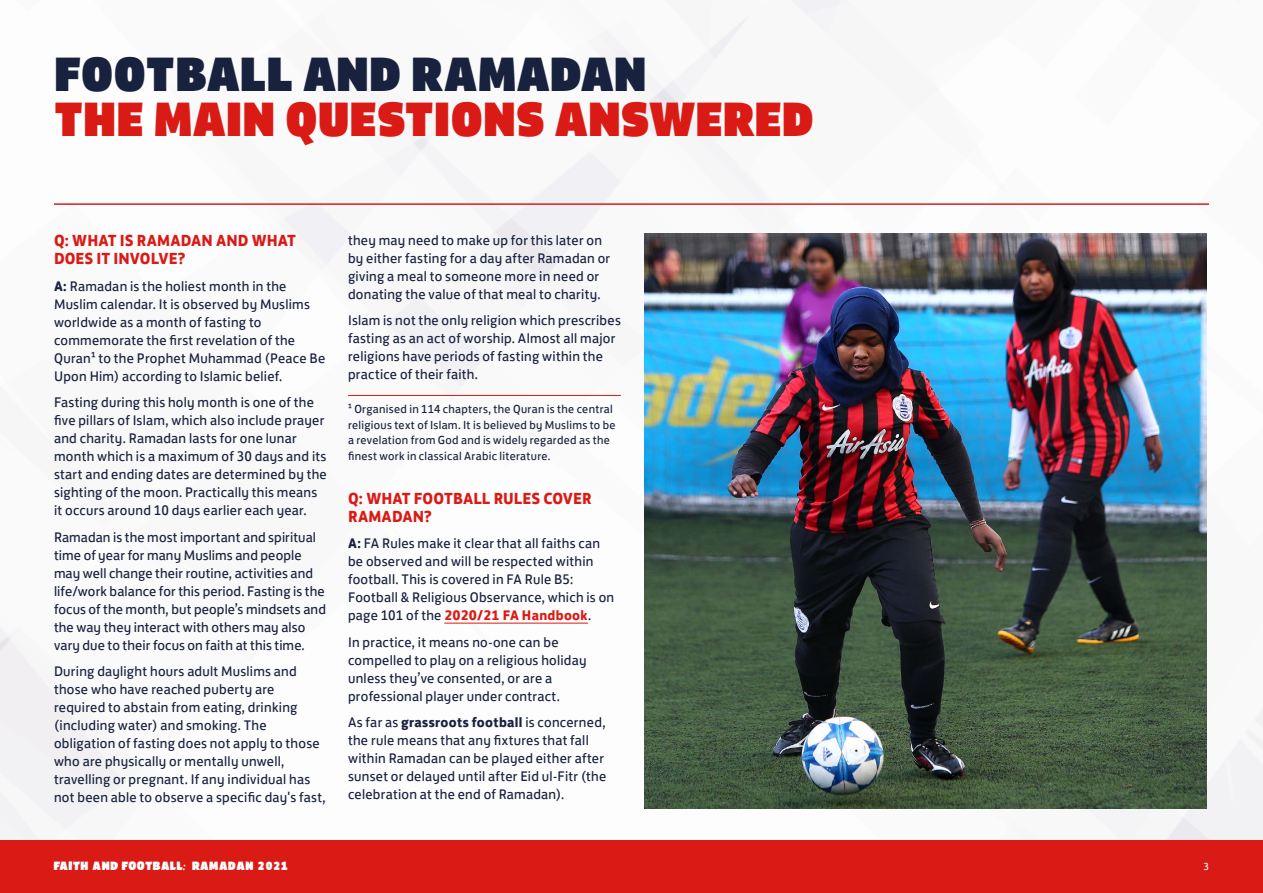
<style>
.page{position:relative;width:1263px;height:893px;background:#fff}
.page>*{position:absolute;margin:0;border:0;box-sizing:border-box;transform-origin:0 0}
.t1{font:49.5px "FS Jack Poster";color:#da1a15}
.t2{font:49.5px "FS Jack Poster";color:#18223e}
.t3{font:700 16.5px/18px "FS Jack";letter-spacing:.005em;color:#da1a15}
.t4{font:14.25px/18px "FS Jack";letter-spacing:.015em;color:#18223e}
.t5{font:12px/15.8px "FS Jack";letter-spacing:.025em;color:#18223e}
.t6{font:10.5px "FA Brush";letter-spacing:.03em;color:#fff}
.t7{font:10.5px "FS Jack";color:#fff}
.s1{font-weight:700}
.s2{font-weight:700;color:#da1a15}
.s3{font-family:"FS Jack";font-weight:700;font-style:italic}
</style>
<div class="page">
<img style="left:0;top:0;width:1263px;height:840px">
<img style="left:645px;top:234px;width:561px;height:574px">
<hr style="left:54px;top:204px;width:1155px;height:1px;background:#da1a15">
<hr style="left:348px;top:395px;width:273px;height:1px;background:#da1a15">
<hr style="left:444px;top:623px;width:144px;height:1px;background:#da1a15">
<div style="left:0;top:840px;width:1263px;height:53px;background:#da1a15"></div>
<h1 class="t2" style="left:54px;top:31px;width:594px">FOOTBALL AND RAMADAN</h1>
<h1 class="t1" style="left:54px;top:76px;width:762px">THE MAIN QUESTIONS ANSWERED</h1>
<p class="t3" style="left:54px;top:230px;width:244px">Q: WHAT IS RAMADAN AND WHAT<br>DOES IT INVOLVE?</p>
<p class="t4" style="left:54px;top:276px;width:273px"><span class="s1">A:</span> Ramadan is the holiest month in the Muslim calendar. It is observed by Muslims worldwide as a month of fasting to commemorate the first revelation of the Quran¹ to the Prophet Muhammad (Peace Be Upon Him) according to Islamic belief.</p>
<p class="t4" style="left:54px;top:392px;width:274px">Fasting during this holy month is one of the five pillars of Islam, which also include prayer and charity. Ramadan lasts for one lunar month which is a maximum of 30 days and its start and ending dates are determined by the sighting of the moon. Practically this means it occurs around 10 days earlier each year.</p>
<p class="t4" style="left:54px;top:527px;width:273px">Ramadan is the most important and spiritual time of year for many Muslims and people may well change their routine, activities and life/work balance for this period. Fasting is the focus of the month, but people’s mindsets and the way they interact with others may also vary due to their focus on faith at this time.</p>
<p class="t4" style="left:54px;top:661px;width:273px">During daylight hours adult Muslims and those who have reached puberty are required to abstain from eating, drinking (including water) and smoking. The obligation of fasting does not apply to those who are physically or mentally unwell, travelling or pregnant. If any individual has not been able to observe a specific day's fast,</p>
<p class="t4" style="left:348px;top:230px;width:264px">they may need to make up for this later on by either fasting for a day after Ramadan or giving a meal to someone more in need or donating the value of that meal to charity.</p>
<p class="t4" style="left:348px;top:310px;width:274px">Islam is not the only religion which prescribes fasting as an act of worship. Almost all major religions have periods of fasting within the practice of their faith.</p>
<p class="t5" style="left:348px;top:400px;width:269px">¹ Organised in 114 chapters, the Quran is the central religious text of Islam. It is believed by Muslims to be a revelation from God and is widely regarded as the finest work in classical Arabic literature.</p>
<p class="t3" style="left:348px;top:488px;width:245px">Q: WHAT FOOTBALL RULES COVER<br>RAMADAN?</p>
<p class="t4" style="left:348px;top:533px;width:268px"><span class="s1">A:</span> FA Rules make it clear that all faiths can be observed and will be respected within football. This is covered in FA Rule B5:<br>Football &amp; Religious Observance, which is on page 101 of the <span class="s2">2020/21 FA Handbook</span>.</p>
<p class="t4" style="left:348px;top:632px;width:240px">In practice, it means no-one can be compelled to play on a religious holiday unless they’ve consented, or are a professional player under contract.</p>
<p class="t4" style="left:348px;top:712px;width:260px">As far as <span class="s1">grassroots football</span> is concerned, the rule means that any fixtures that fall within Ramadan can be played either after sunset or delayed until after Eid ul-Fitr (the celebration at the end of Ramadan).</p>
<p class="t6" style="left:54px;top:862px;width:236px">FAITH AND FOOTBALL<span class="s3">:</span> RAMADAN 2021</p>
<p class="t7" style="left:1203px;top:858px;width:7px">3</p>
</div>
